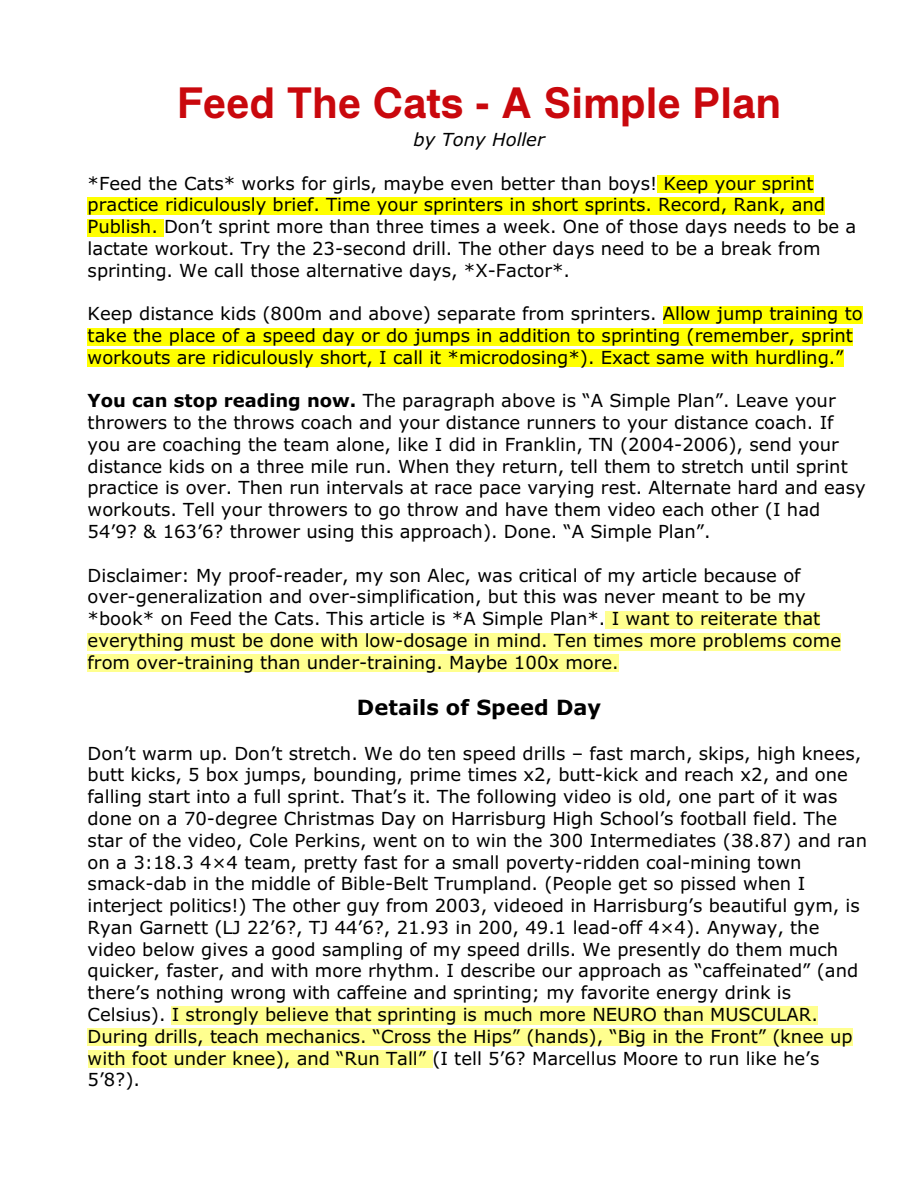
<style>
.page{position:relative;width:918px;height:1188px;background:#fff}
.page>*{position:absolute;margin:0;border:0;box-sizing:border-box;transform-origin:0 0}
.t1{font:700 42px "Helsinki";color:#c9080d}
.t2{font:700 21px "Verdana";color:#000}
.t3{font:18px/21.8px "Verdana";color:#000}
.t4{font:italic 18px "Verdana";color:#000}
.s1{font-weight:700}
</style>
<div class="page">
<div style="left:657px;top:175px;width:156px;height:18px;background:#ff0"></div>
<div style="left:88px;top:197px;width:737px;height:18px;background:#ff0"></div>
<div style="left:88px;top:219px;width:76px;height:18px;background:#ff0"></div>
<div style="left:663px;top:306px;width:200px;height:18px;background:#ff0"></div>
<div style="left:88px;top:328px;width:765px;height:18px;background:#ff0"></div>
<div style="left:88px;top:349px;width:756px;height:18px;background:#ff0"></div>
<div style="left:606px;top:611px;width:214px;height:18px;background:#ffff8f"></div>
<div style="left:88px;top:633px;width:753px;height:18px;background:#ffff8f"></div>
<div style="left:88px;top:654px;width:531px;height:18px;background:#ffff8f"></div>
<div style="left:172px;top:1007px;width:646px;height:18px;background:#ffff8f"></div>
<div style="left:88px;top:1028px;width:765px;height:18px;background:#ffff8f"></div>
<div style="left:88px;top:1050px;width:344px;height:18px;background:#ffff8f"></div>
<h1 class="t1" style="left:177px;top:87px;width:606px">Feed The Cats - A Simple Plan</h1>
<p class="t4" style="left:414px;top:132px;width:133px">by Tony Holler</p>
<p class="t3" style="left:88px;top:174px;width:770px">*Feed the Cats* works for girls, maybe even better than boys! Keep your sprint practice ridiculously brief. Time your sprinters in short sprints. Record, Rank, and Publish. Don’t sprint more than three times a week. One of those days needs to be a lactate workout. Try the 23-second drill. The other days need to be a break from sprinting. We call those alternative days, *X-Factor*.</p>
<p class="t3" style="left:88px;top:304px;width:776px">Keep distance kids (800m and above) separate from sprinters. Allow jump training to take the place of a speed day or do jumps in addition to sprinting (remember, sprint workouts are ridiculously short, I call it *microdosing*). Exact same with hurdling.”</p>
<p class="t3" style="left:88px;top:391px;width:780px"><span class="s1">You can stop reading now.</span> The paragraph above is “A Simple Plan”. Leave your throwers to the throws coach and your distance runners to your distance coach. If you are coaching the team alone, like I did in Franklin, TN (2004-2006), send your distance kids on a three mile run. When they return, tell them to stretch until sprint practice is over. Then run intervals at race pace varying rest. Alternate hard and easy workouts. Tell your throwers to go throw and have them video each other (I had 54’9? &amp; 163’6? thrower using this approach). Done. “A Simple Plan”.</p>
<p class="t3" style="left:88px;top:566px;width:755px">Disclaimer: My proof-reader, my son Alec, was critical of my article because of over-generalization and over-simplification, but this was never meant to be my *book* on Feed the Cats. This article is *A Simple Plan*. I want to reiterate that everything must be done with low-dosage in mind. Ten times more problems come from over-training than under-training. Maybe 100x more.</p>
<p class="t2" style="left:357px;top:699px;width:246px">Details of Speed Day</p>
<p class="t3" style="left:88px;top:744px;width:781px">Don’t warm up. Don’t stretch. We do ten speed drills – fast march, skips, high knees, butt kicks, 5 box jumps, bounding, prime times x2, butt-kick and reach x2, and one falling start into a full sprint. That’s it. The following video is old, one part of it was done on a 70-degree Christmas Day on Harrisburg High School’s football field. The star of the video, Cole Perkins, went on to win the 300 Intermediates (38.87) and ran on a 3:18.3 4×4 team, pretty fast for a small poverty-ridden coal-mining town smack-dab in the middle of Bible-Belt Trumpland. (People get so pissed when I interject politics!) The other guy from 2003, videoed in Harrisburg’s beautiful gym, is Ryan Garnett (LJ 22’6?, TJ 44’6?, 21.93 in 200, 49.1 lead-off 4×4). Anyway, the video below gives a good sampling of my speed drills. We presently do them much quicker, faster, and with more rhythm. I describe our approach as “caffeinated” (and there’s nothing wrong with caffeine and sprinting; my favorite energy drink is Celsius). I strongly believe that sprinting is much more NEURO than MUSCULAR.<br>During drills, teach mechanics. “Cross the Hips” (hands), “Big in the Front” (knee up with foot under knee), and “Run Tall” (I tell 5’6? Marcellus Moore to run like he’s 5’8?).</p>
</div>
